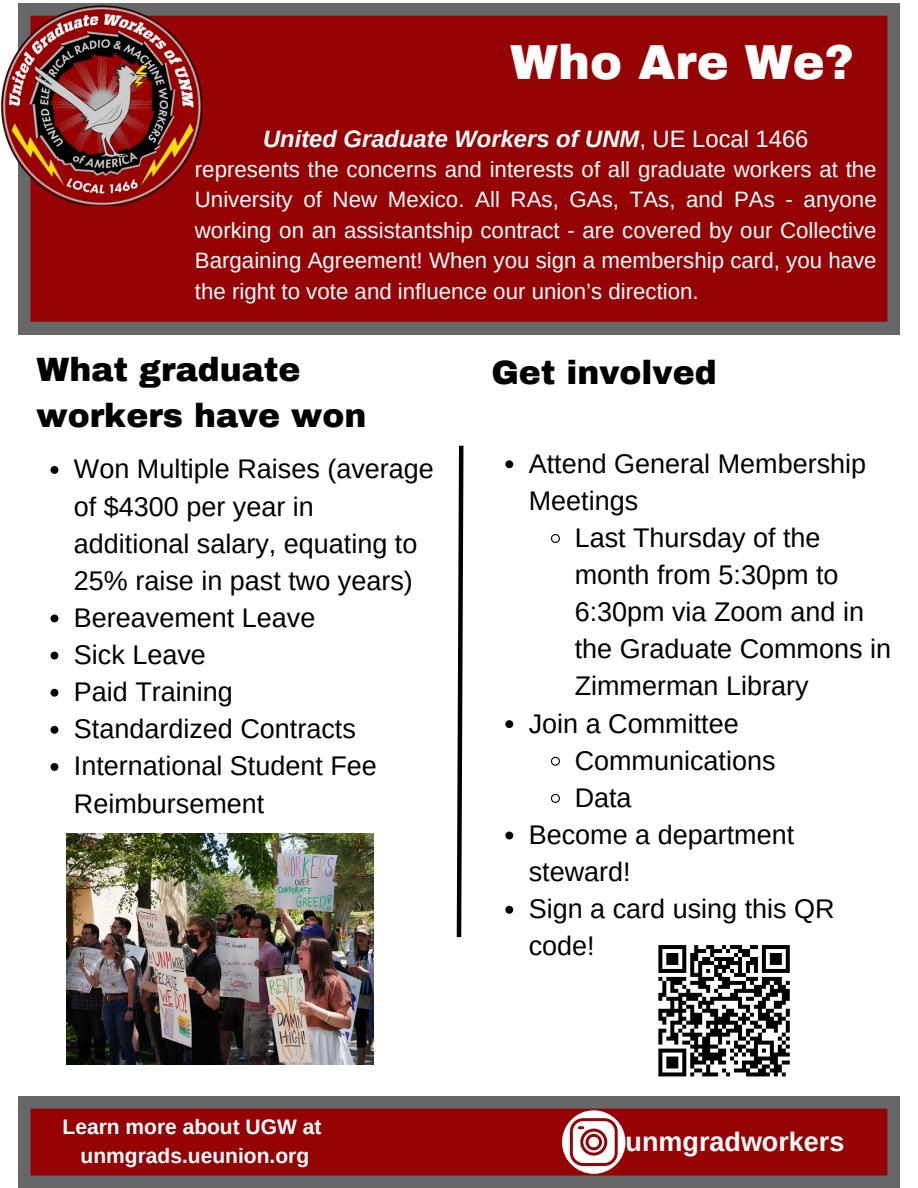
<style>
.page{position:relative;width:918px;height:1188px;background:#fff}
.page>*{position:absolute;margin:0;border:0;box-sizing:border-box;transform-origin:0 0}
.t1{font:900 48px "Archivo";color:#fff}
.t2{font:900 33px/46.2px "Archivo";color:#000}
.t3{font:27px/37.2px "Arimo";color:#000}
.t4{font:700 27px "Arimo";color:#fff}
.t5{font:italic 700 23.7px "Arimo";color:#fff}
.t6{font:22.2px/30.3px "Arimo";color:#fff;text-align:justify}
.t7{font:700 21px/29.2px "Arimo";color:#fff;text-align:center}
.s1{font-weight:400;font-style:normal}
</style>
<div class="page">
<svg style="left:18px;top:3px;width:882px;height:331px;background:#910b0c"></svg>
<img style="left:0;top:3px;width:205px;height:203px">
<svg style="left:456px;top:445px;width:8px;height:493px"></svg>
<svg style="left:18px;top:1096px;width:882px;height:92px;background:#872122"></svg>
<div style="left:562px;top:1110px;width:64px;height:64px;background:#fff;border-radius:50%"></div>
<svg style="left:570px;top:1118px;width:48px;height:48px"></svg>
<img style="left:67px;top:834px;width:307px;height:230px">
<svg style="left:51px;top:466px;width:7px;height:8px"></svg>
<svg style="left:51px;top:615px;width:7px;height:7px"></svg>
<svg style="left:51px;top:652px;width:7px;height:8px"></svg>
<svg style="left:51px;top:689px;width:7px;height:8px"></svg>
<svg style="left:51px;top:726px;width:7px;height:8px"></svg>
<svg style="left:51px;top:763px;width:7px;height:8px"></svg>
<svg style="left:505px;top:460px;width:8px;height:8px"></svg>
<svg style="left:550px;top:534px;width:10px;height:9px"></svg>
<svg style="left:505px;top:720px;width:8px;height:8px"></svg>
<svg style="left:550px;top:756px;width:10px;height:10px"></svg>
<svg style="left:550px;top:793px;width:10px;height:10px"></svg>
<svg style="left:505px;top:832px;width:8px;height:7px"></svg>
<svg style="left:505px;top:906px;width:8px;height:8px"></svg>
<svg style="left:658px;top:945px;width:132px;height:132px"></svg>
<p class="t1" style="left:510px;top:36px;width:345px">Who Are We?</p>
<p class="t5" style="left:263px;top:125px;width:547px">United Graduate Workers of UNM<span class="s1">, UE Local 1466</span></p>
<h2 class="t6" style="left:195px;top:154px;width:683px">represents the concerns and interests of all graduate workers at the University of New Mexico. All RAs, GAs, TAs, and PAs - anyone working on an assistantship contract - are covered by our Collective Bargaining Agreement! When you sign a membership card, you have the right to vote and influence our union’s direction.</h2>
<p class="t2" style="left:37px;top:346px;width:331px">What graduate workers have won</p>
<p class="t2" style="left:491px;top:350px;width:227px">Get involved</p>
<p class="t3" style="left:529px;top:445px;width:339px">Attend General Membership<br>Meetings</p>
<p class="t3" style="left:575px;top:519px;width:318px">Last Thursday of the month from 5:30pm to<br>6:30pm via Zoom and in the Graduate Commons in<br>Zimmerman Library</p>
<p class="t3" style="left:529px;top:705px;width:211px">Join a Committee</p>
<p class="t3" style="left:575px;top:742px;width:202px">Communications</p>
<p class="t3" style="left:575px;top:779px;width:58px">Data</p>
<p class="t3" style="left:529px;top:816px;width:267px">Become a department steward!</p>
<h5 class="t3" style="left:529px;top:890px;width:307px">Sign a card using this QR code!</h5>
<p class="t3" style="left:74px;top:450px;width:361px">Won Multiple Raises (average of $4300 per year in additional salary, equating to<br>25% raise in past two years)</p>
<p class="t3" style="left:74px;top:599px;width:243px">Bereavement Leave</p>
<p class="t3" style="left:74px;top:636px;width:133px">Sick Leave</p>
<p class="t3" style="left:74px;top:673px;width:160px">Paid Training</p>
<p class="t3" style="left:74px;top:710px;width:283px">Standardized Contracts</p>
<p class="t3" style="left:74px;top:747px;width:305px">International Student Fee<br>Reimbursement</p>
<h2 class="t7" style="left:63px;top:1112px;width:260px">Learn more about UGW at unmgrads.ueunion.org</h2>
<p class="t4" style="left:626px;top:1126px;width:220px">unmgradworkers</p>
</div>
